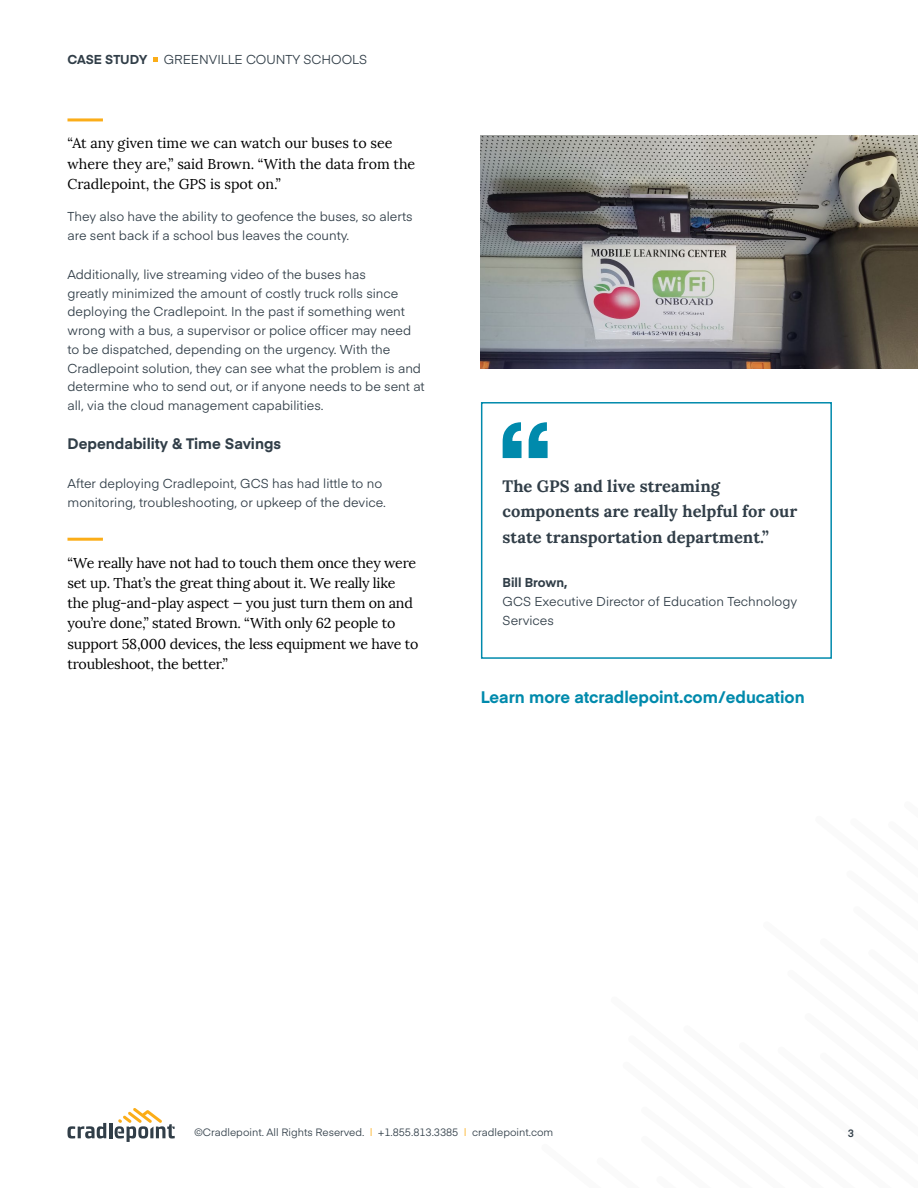
<style>
.page{position:relative;width:918px;height:1188px;background:#fff}
.page>*{position:absolute;margin:0;border:0;box-sizing:border-box;transform-origin:0 0}
.t1{font:700 16.5px/25.5px "Lora";color:#313e48}
.t2{font:700 16.5px "Eina 01";color:#008aac}
.t3{font:700 15px "Eina 01";color:#313e48}
.t4{font:14.25px/20.2px "Lora";letter-spacing:-.015em;color:#000}
.t5{font:12.75px/18.8px "Eina 01";color:#313e48}
.t6{font:700 12.75px "Eina 01";color:#313e48}
.t7{font:10.5px "Eina 01";color:#313e48}
.t8{font:600 10.5px "Eina 01";color:#313e48}
.s1{color:#fbad18}
</style>
<div class="page">
<svg style="left:154px;top:57px;width:4px;height:4px"></svg>
<svg style="left:67px;top:1123px;width:39px;height:16px"></svg>
<hr style="left:109px;top:1123px;width:3px;height:15px;background:#313e48">
<svg style="left:115px;top:1108px;width:60px;height:34px"></svg>
<hr style="left:68px;top:118px;width:35px;height:3px;background:#fbad18">
<hr style="left:68px;top:538px;width:35px;height:3px;background:#fbad18">
<img style="left:481px;top:135px;width:437px;height:233px">
<div style="left:481px;top:402px;width:351px;height:257px;border:2px solid #008aac"></div>
<svg style="left:503px;top:422px;width:45px;height:36px"></svg>
<p class="t6" style="left:68px;top:50px;width:81px">CASE STUDY</p>
<p class="t5" style="left:164px;top:49px;width:205px">GREENVILLE COUNTY SCHOOLS</p>
<p class="t4" style="left:68px;top:133px;width:349px">“At any given time we can watch our buses to see where they are,” said Brown. “With the data from the<br>Cradlepoint, the GPS is spot on.”</p>
<p class="t5" style="left:68px;top:206px;width:347px">They also have the ability to geofence the buses, so alerts are sent back if a school bus leaves the county.</p>
<p class="t5" style="left:68px;top:264px;width:359px">Additionally, live streaming video of the buses has<br>greatly minimized the amount of costly truck rolls since deploying the Cradlepoint. In the past if something went wrong with a bus, a supervisor or police officer may need to be dispatched, depending on the urgency. With the Cradlepoint solution, they can see what the problem is and determine who to send out, or if anyone needs to be sent at all, via the cloud management capabilities.</p>
<p class="t3" style="left:68px;top:433px;width:215px">Dependability &amp; Time Savings</p>
<p class="t5" style="left:68px;top:473px;width:320px">After deploying Cradlepoint, GCS has had little to no monitoring, troubleshooting, or upkeep of the device.</p>
<p class="t4" style="left:68px;top:553px;width:352px">“We really have not had to touch them once they were set up. That’s the great thing about it. We really like the plug-and-play aspect — you just turn them on and you’re done,” stated Brown. “With only 62 people to support 58,000 devices, the less equipment we have to troubleshoot, the better.”</p>
<p class="t1" style="left:503px;top:473px;width:296px">The GPS and live streaming components are really helpful for our state transportation department.”</p>
<p class="t6" style="left:503px;top:573px;width:66px">Bill Brown,</p>
<p class="t5" style="left:503px;top:591px;width:296px">GCS Executive Director of Education Technology<br>Services</p>
<p class="t2" style="left:481px;top:685px;width:325px">Learn more atcradlepoint.com/education</p>
<p class="t7" style="left:195px;top:1124px;width:360px">©Cradlepoint. All Rights Reserved. <span class="s1">|</span> +1.855.813.3385 <span class="s1">|</span> cradlepoint.com</p>
<p class="t8" style="left:848px;top:1126px;width:8px">3</p>
</div>
